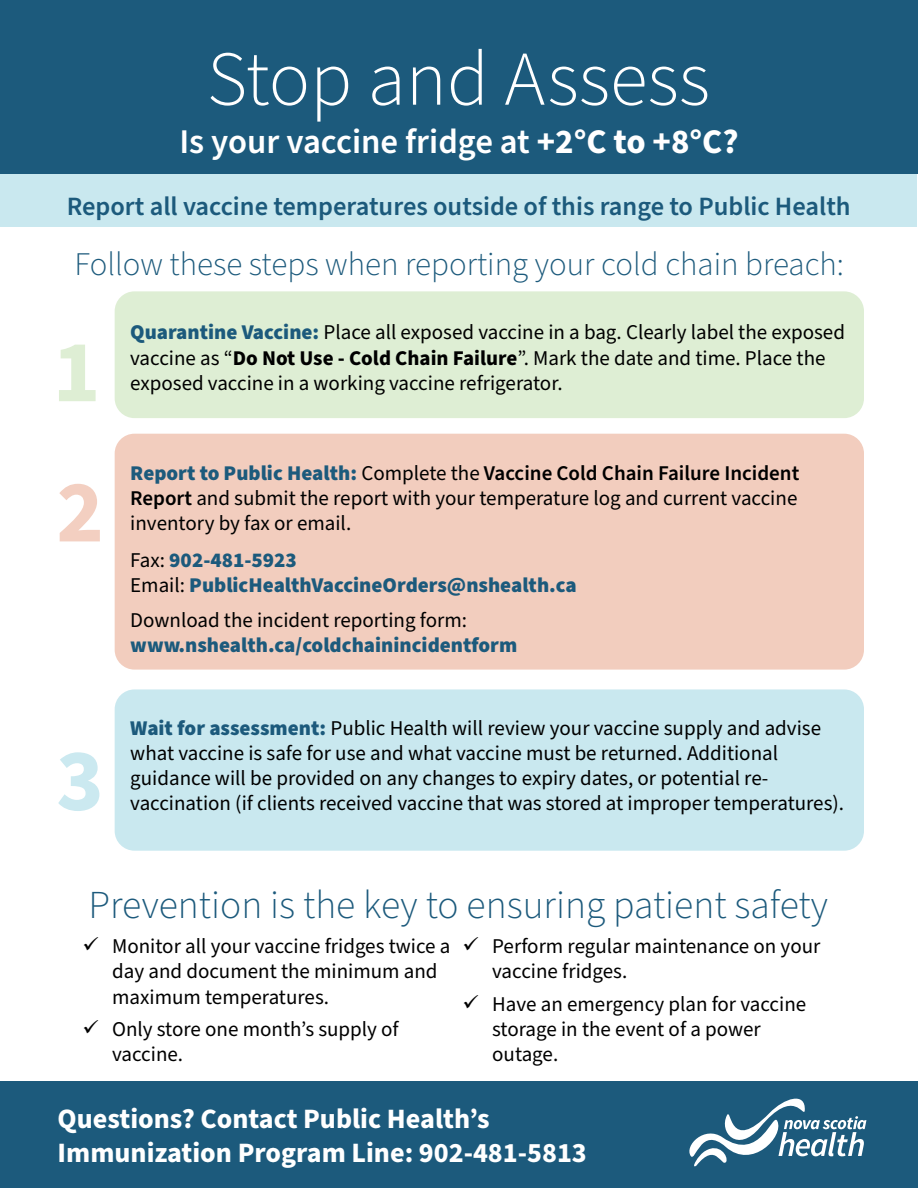
<style>
.page{position:relative;width:918px;height:1188px;background:#fff}
.page>*{position:absolute;margin:0;border:0;box-sizing:border-box;transform-origin:0 0}
.t1{font:700 89.1px "Source Sans Pro";color:#cbe9f0}
.t2{font:700 89.1px "Source Sans Pro";color:#f3cfc1}
.t3{font:700 89.1px "Source Sans Pro";color:#deeed4}
.t4{font:300 77.55px "Source Sans Pro";color:#fff}
.t5{font:300 39.6px "Source Sans Pro";color:#1c5a7c}
.t6{font:600 34.65px "Source Sans Pro";color:#fff}
.t7{font:300 33px "Source Sans Pro";color:#1c5a7c}
.t8{font:700 28.05px/33.6px "Source Sans Pro";color:#fff}
.t9{font:600 26.4px "Source Sans Pro";color:#1c5a7c}
.t10{font:21px/25.2px "Source Sans Pro";color:#000}
.t11{font:900 21px/25.2px "Source Sans Pro";color:#1c5a7c}
.s1{font-weight:700}
.s2{font-weight:900;color:#1c5a7c}
.s3{font-weight:600}
.s4{font-weight:400;color:#000}
</style>
<div class="page">
<div style="left:0;top:1081px;width:917px;height:107px;background:#1c5a7c"></div>
<div style="left:115px;top:689px;width:749px;height:162px;background:#c9e8ef;border-radius:20px"></div>
<div style="left:115px;top:434px;width:749px;height:236px;background:#f2cdbe;border-radius:20px"></div>
<div style="left:115px;top:291px;width:749px;height:127px;background:#deeed4;border-radius:20px"></div>
<div style="left:1px;top:0;width:917px;height:174px;background:#1c5a7c"></div>
<div style="left:1px;top:174px;width:916px;height:53px;background:#c9e8ef"></div>
<svg style="left:689px;top:1099px;width:177px;height:67px"></svg>
<h2 class="t4" style="left:207px;top:27px;width:505px">Stop and Assess</h2>
<h3 class="t6" style="left:179px;top:118px;width:561px">Is your vaccine fridge at <span class="s1">+2°C to +8°C?</span></h3>
<p class="t9" style="left:67px;top:189px;width:786px">Report all vaccine temperatures outside of this range to Public Health</p>
<h3 class="t7" style="left:74px;top:242px;width:771px">Follow these steps when reporting your cold chain breach:</h3>
<h1 class="t3" style="left:53px;top:311px;width:49px">1</h1>
<h1 class="t2" style="left:56px;top:451px;width:49px">2</h1>
<h1 class="t1" style="left:56px;top:720px;width:49px">3</h1>
<p class="t10" style="left:130px;top:321px;width:716px"><span class="s2">Quarantine Vaccine:</span> Place all exposed vaccine in a bag. Clearly label the exposed vaccine as “<span class="s1">Do Not Use - Cold Chain Failure</span>”. Mark the date and time. Place the exposed vaccine in a working vaccine refrigerator.</p>
<p class="t10" style="left:130px;top:461px;width:671px;text-align:justify"><span class="s2">Report to Public Health:</span> Complete the <span class="s3">Vaccine Cold Chain Failure Incident Report</span> and submit the report with your temperature log and current vaccine inventory by fax or email.</p>
<p class="t11" style="left:130px;top:548px;width:448px"><span class="s4">Fax:</span> 902-481-5923<br><span class="s4">Email:</span> PublicHealthVaccineOrders@nshealth.ca</p>
<p class="t10" style="left:130px;top:608px;width:338px">Download the incident reporting form:</p>
<p class="t11" style="left:130px;top:633px;width:388px">www.nshealth.ca/coldchainincidentform</p>
<p class="t10" style="left:130px;top:716px;width:715px"><span class="s2">Wait for assessment:</span> Public Health will review your vaccine supply and advise what vaccine is safe for use and what vaccine must be returned. Additional guidance will be provided on any changes to expiry dates, or potential re&shy;vaccination (if clients received vaccine that was stored at improper temperatures).</p>
<h3 class="t5" style="left:88px;top:878px;width:741px">Prevention is the key to ensuring patient safety</h3>
<p class="t10" style="left:492px;top:934px;width:330px">Perform regular maintenance on your vaccine fridges.</p>
<p class="t10" style="left:492px;top:992px;width:316px">Have an emergency plan for vaccine storage in the event of a power outage.</p>
<p class="t10" style="left:112px;top:934px;width:340px">Monitor all your vaccine fridges twice a day and document the minimum and maximum temperatures.</p>
<p class="t10" style="left:112px;top:1017px;width:288px">Only store one month’s supply of vaccine.</p>
<h3 class="t8" style="left:58px;top:1103px;width:531px">Questions? Contact Public Health’s<br>Immunization Program Line: 902-481-5813</h3>
</div>
